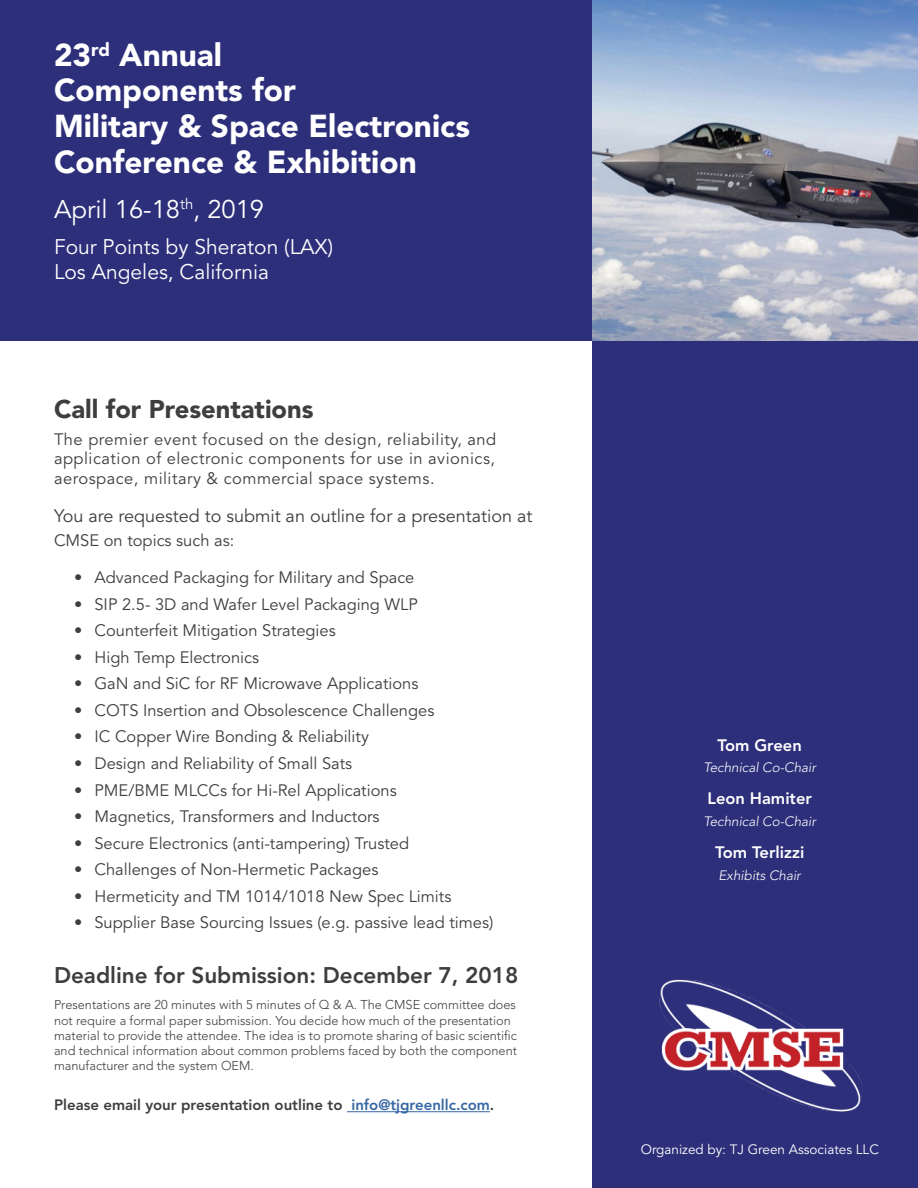
<style>
.page{position:relative;width:918px;height:1188px;background:#fff}
.page>*{position:absolute;margin:0;border:0;box-sizing:border-box;transform-origin:0 0}
.t1{font:900 31.5px/35.8px "Avenir LT Std";color:#fff}
.t2{font:900 25.5px "Avenir LT Std";color:#3e3e3f}
.t3{font:25.5px "Avenir LT Std";color:#fff}
.t4{font:800 22.5px "Avenir LT Std";color:#3e3e3f}
.t5{font:21px/25.2px "Avenir LT Std";color:#fff}
.t6{font:18px "Avenir LT Std";color:#3e3e3f}
.t7{font:16.5px/19.8px "Avenir LT Std";color:#3e3e3f;text-align:justify}
.t8{font:800 16.5px "Avenir LT Std";color:#fff}
.t9{font:800 15px "Avenir LT Std";color:#3e3e3f}
.t10{font:italic 300 13.5px "Avenir LT Std";color:#fff}
.t11{font:13.5px "Avenir LT Std";color:#fff}
.t12{font:300 12.75px/15.3px "Avenir LT Std";color:#3e3e3f}
.s1{color:#3667a4}
</style>
<div class="page">
<div style="left:0;top:0;width:918px;height:340px;background:#2d2f7a"></div>
<div style="left:593px;top:0;width:325px;height:1188px;background:#2d2f7a"></div>
<img style="left:659px;top:979px;width:203px;height:133px">
<hr style="left:347px;top:1111px;width:143px;height:1px;background:#3667a4">
<img style="left:593px;top:0;width:325px;height:340px">
<h1 class="t1" style="left:54px;top:37px;width:417px">23<sup>rd</sup> Annual<br>Components for<br>Military &amp; Space Electronics<br>Conference &amp; Exhibition</h1>
<h2 class="t3" style="left:54px;top:194px;width:212px">April 16-18<sup>th</sup>, 2019</h2>
<p class="t5" style="left:54px;top:235px;width:281px">Four Points by Sheraton (LAX)<br>Los Angeles, California</p>
<h2 class="t2" style="left:54px;top:394px;width:261px">Call for Presentations</h2>
<p class="t7" style="left:54px;top:429px;width:444px">The premier event focused on the design, reliability, and application of electronic components for use in avionics, aerospace, military &amp; commercial space systems.</p>
<p class="t6" style="left:54px;top:506px;width:480px">You are requested to submit an outline for a presentation at</p>
<p class="t7" style="left:54px;top:531px;width:182px">CMSE on topics such as:</p>
<p class="t7" style="left:74px;top:568px;width:342px">• Advanced Packaging for Military and Space</p>
<p class="t7" style="left:74px;top:595px;width:345px">• SIP 2.5- 3D and Wafer Level Packaging WLP</p>
<p class="t7" style="left:74px;top:621px;width:263px">• Counterfeit Mitigation Strategies</p>
<p class="t7" style="left:74px;top:648px;width:186px">• High Temp Electronics</p>
<p class="t7" style="left:74px;top:674px;width:346px">• GaN and SiC for RF Microwave Applications</p>
<p class="t7" style="left:74px;top:701px;width:362px">• COTS Insertion and Obsolescence Challenges</p>
<p class="t7" style="left:74px;top:727px;width:296px">• IC Copper Wire Bonding &amp; Reliability</p>
<p class="t7" style="left:74px;top:754px;width:280px">• Design and Reliability of Small Sats</p>
<p class="t7" style="left:74px;top:780px;width:324px">• PME/BME MLCCs for Hi-Rel Applications</p>
<p class="t7" style="left:74px;top:807px;width:307px">• Magnetics, Transformers and Inductors</p>
<p class="t7" style="left:74px;top:833px;width:336px">• Secure Electronics (anti-tampering) Trusted</p>
<p class="t7" style="left:74px;top:860px;width:306px">• Challenges of Non-Hermetic Packages</p>
<p class="t7" style="left:74px;top:887px;width:379px">• Hermeticity and TM 1014/1018 New Spec Limits</p>
<p class="t7" style="left:74px;top:913px;width:421px">• Supplier Base Sourcing Issues (e.g. passive lead times)</p>
<h3 class="t4" style="left:54px;top:962px;width:466px">Deadline for Submission: December 7, 2018</h3>
<p class="t12" style="left:54px;top:997px;width:465px">Presentations are 20 minutes with 5 minutes of Q &amp; A. The CMSE committee does not require a formal paper submission. You decide how much of the presentation material to provide the attendee. The idea is to promote sharing of basic scientific and technical information about common problems faced by both the component manufacturer and the system OEM.</p>
<p class="t9" style="left:54px;top:1096px;width:442px">Please email your presentation outline to <span class="s1">info@tjgreenllc.com</span>.</p>
<p class="t8" style="left:718px;top:735px;width:86px">Tom Green</p>
<p class="t10" style="left:703px;top:760px;width:114px">Technical Co-Chair</p>
<p class="t8" style="left:707px;top:789px;width:106px">Leon Hamiter</p>
<p class="t10" style="left:703px;top:813px;width:114px">Technical Co-Chair</p>
<p class="t8" style="left:715px;top:843px;width:91px">Tom Terlizzi</p>
<p class="t10" style="left:719px;top:867px;width:84px">Exhibits Chair</p>
<p class="t11" style="left:641px;top:1142px;width:240px">Organized by: TJ Green Associates LLC</p>
</div>
